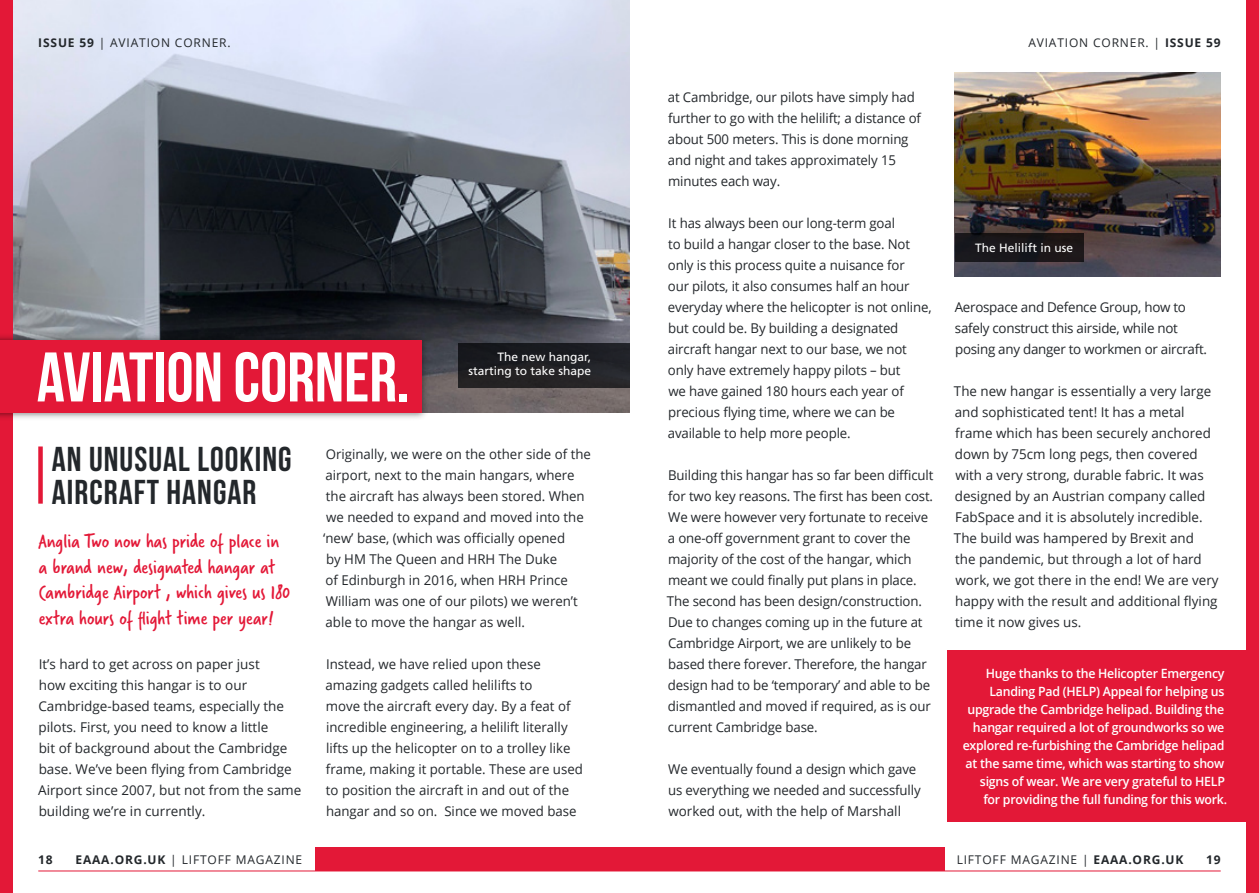
<style>
.page{position:relative;width:1259px;height:893px;background:#fff}
.page>*{position:absolute;margin:0;border:0;box-sizing:border-box;transform-origin:0 0}
.t1{font:700 70.05px "Bebas Neue";color:#fff}
.Lead_body{font:700 34.5px/33px "Bebas Neue";letter-spacing:.03em;color:#23272b}
.Lead_first_par{font:21px/25.5px "Verveine";color:#e31837}
.Lead_first_par-2{font:13.5px/21px "Open Sans";color:#23272b}
.Lead_first_par-3{font:13.5px/21px "Open Sans";letter-spacing:-.02em;color:#23272b}
.Lead_first_par-4{font:600 12.75px/18px "Open Sans";letter-spacing:-.02em;color:#fff;text-align:right}
.t2{font:12px "Open Sans";letter-spacing:.07em;color:#23272b}
.t3{font:12px/14.4px "Frutiger LT Std";color:#fff;text-align:right}
.t4{font:700 12px "Open Sans";color:#23272b}
.s1{font-weight:700}
</style>
<div class="page">
<img style="left:13px;top:0;width:616px;height:412px">
<hr style="left:38px;top:871px;width:1182px;height:1px;background:#e31837">
<div style="left:315px;top:848px;width:629px;height:23px;background:#e31837"></div>
<div style="left:947px;top:650px;width:299px;height:172px;background:#e31837"></div>
<div style="left:38px;top:446px;width:5px;height:58px;background:#e31837"></div>
<div style="left:0;top:0;width:13px;height:893px;background:#e31837"></div>
<div style="left:1246px;top:0;width:13px;height:893px;background:#e31837"></div>
<div style="left:0;top:332px;width:428px;height:88px;background:#000;opacity:.45"></div>
<div style="left:0;top:340px;width:421px;height:72px;background:#e31837"></div>
<div style="left:458px;top:343px;width:171px;height:45px;background:#212023"></div>
<img style="left:955px;top:72px;width:265px;height:205px">
<div style="left:955px;top:233px;width:128px;height:29px;background:#1a171b"></div>
<p class="t2" style="left:38px;top:35px;width:194px"><span class="s1">ISSUE 59</span> | AVIATION CORNER.</p>
<p class="t1" style="left:37px;top:339px;width:374px">AVIATION CORNER.</p>
<p class="t3" style="left:468px;top:350px;width:124px">The new hangar, starting to take shape</p>
<p class="Lead_body" style="left:52px;top:442px;width:241px">AN UNUSUAL LOOKING<br>AIRCRAFT HANGAR</p>
<p class="Lead_first_par" style="left:38px;top:529px;width:253px">Anglia Two now has pride of place in a brand new, designated hangar at Cambridge Airport , which gives us 180 extra hours of flight time per year!</p>
<p class="Lead_first_par-2" style="left:38px;top:653px;width:265px">It’s hard to get across on paper just<br>how exciting this hangar is to our Cambridge-based teams, especially the pilots. First, you need to know a little<br>bit of background about the Cambridge base. We’ve been flying from Cambridge Airport since 2007, but not from the same building we’re in currently.</p>
<p class="Lead_first_par-2" style="left:323px;top:443px;width:269px">Originally, we were on the other side of the airport, next to the main hangars, where the aircraft has always been stored. When we needed to expand and moved into the ‘new’ base, (which was officially opened<br>by HM The Queen and HRH The Duke<br>of Edinburgh in 2016, when HRH Prince William was one of our pilots) we weren’t able to move the hangar as well.</p>
<p class="Lead_first_par-2" style="left:325px;top:653px;width:259px">Instead, we have relied upon these amazing gadgets called helilifts to<br>move the aircraft every day. By a feat of incredible engineering, a helilift literally lifts up the helicopter on to a trolley like frame, making it portable. These are used to position the aircraft in and out of the hangar and so on. Since we moved base</p>
<p class="Lead_first_par-2" style="left:668px;top:86px;width:255px">at Cambridge, our pilots have simply had further to go with the helilift; a distance of about 500 meters. This is done morning and night and takes approximately 15 minutes each way.</p>
<p class="Lead_first_par-2" style="left:668px;top:212px;width:265px">It has always been our long-term goal<br>to build a hangar closer to the base. Not only is this process quite a nuisance for<br>our pilots, it also consumes half an hour everyday where the helicopter is not online, but could be. By building a designated aircraft hangar next to our base, we not only have extremely happy pilots – but<br>we have gained 180 hours each year of precious flying time, where we can be available to help more people.</p>
<p class="Lead_first_par-2" style="left:667px;top:464px;width:268px">Building this hangar has so far been difficult for two key reasons. The first has been cost.<br>We were however very fortunate to receive a one-off government grant to cover the majority of the cost of the hangar, which meant we could finally put plans in place.<br>The second has been design/construction.<br>Due to changes coming up in the future at Cambridge Airport, we are unlikely to be based there forever. Therefore, the hangar design had to be ‘temporary’ and able to be dismantled and moved if required, as is our current Cambridge base.</p>
<p class="Lead_first_par-2" style="left:668px;top:758px;width:254px">We eventually found a design which gave us everything we needed and successfully worked out, with the help of Marshall</p>
<p class="t2" style="left:1028px;top:35px;width:194px">AVIATION CORNER. | <span class="s1">ISSUE 59</span></p>
<p class="t3" style="left:975px;top:241px;width:100px">The Helilift in use</p>
<p class="Lead_first_par-3" style="left:954px;top:296px;width:254px">Aerospace and Defence Group, how to safely construct this airside, while not posing any danger to workmen or aircraft.</p>
<p class="Lead_first_par-2" style="left:954px;top:380px;width:266px">The new hangar is essentially a very large and sophisticated tent! It has a metal frame which has been securely anchored down by 75cm long pegs, then covered with a very strong, durable fabric. It was designed by an Austrian company called FabSpace and it is absolutely incredible.<br>The build was hampered by Brexit and<br>the pandemic, but through a lot of hard work, we got there in the end! We are very happy with the result and additional flying time it now gives us.</p>
<p class="Lead_first_par-4" style="left:962px;top:664px;width:266px">Huge thanks to the Helicopter Emergency Landing Pad (HELP) Appeal for helping us upgrade the Cambridge helipad. Building the hangar required a lot of groundworks so we explored re-furbishing the Cambridge helipad at the same time, which was starting to show signs of wear. We are very grateful to HELP for providing the full funding for this work.</p>
<p class="t4" style="left:38px;top:851px;width:16px">18</p>
<p class="t2" style="left:75px;top:851px;width:228px"><span class="s1">EAAA.ORG.UK</span> | LIFTOFF MAGAZINE</p>
<p class="t2" style="left:956px;top:851px;width:228px">LIFTOFF MAGAZINE | <span class="s1">EAAA.ORG.UK</span></p>
<p class="t4" style="left:1206px;top:851px;width:16px">19</p>
</div>
